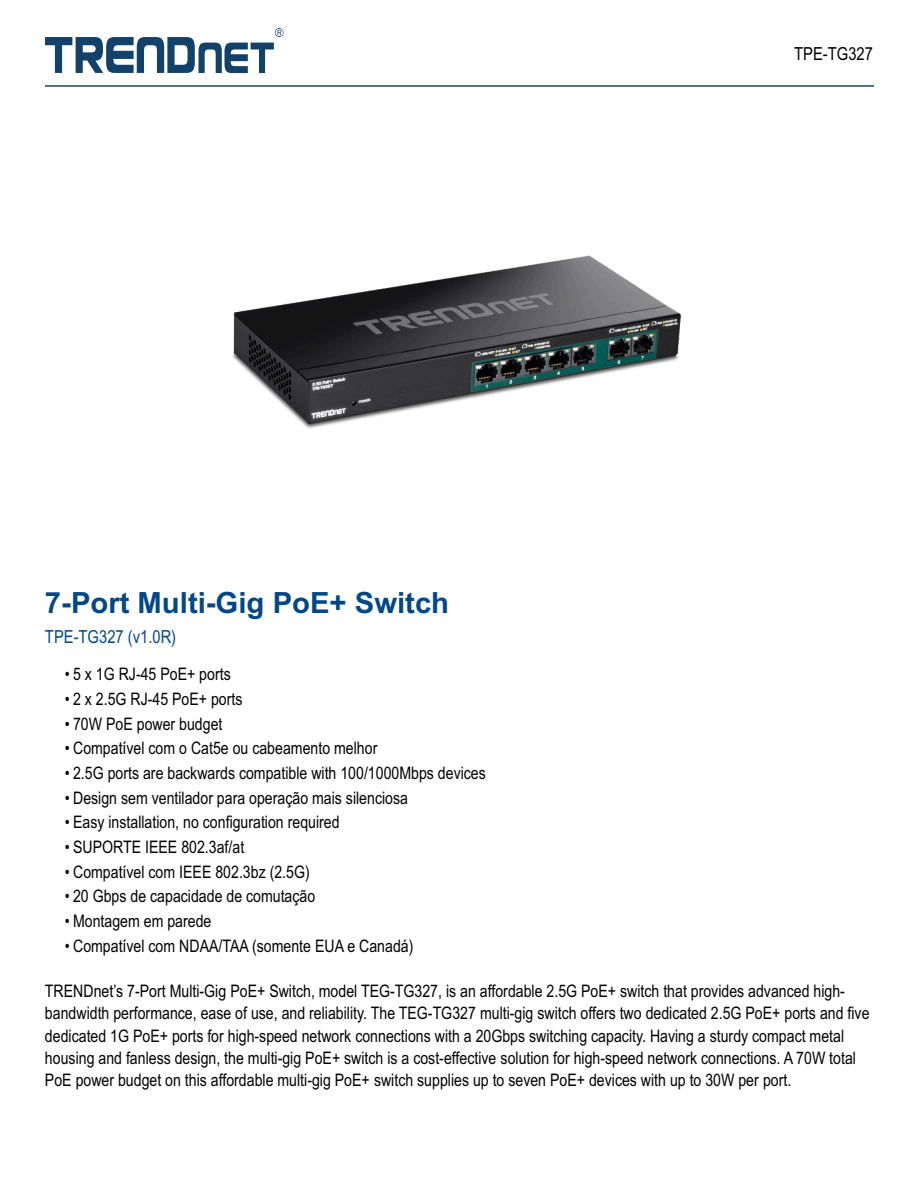
<style>
.page{position:relative;width:918px;height:1188px;background:#fff}
.page>*{position:absolute;margin:0;border:0;box-sizing:border-box;transform-origin:0 0}
.t1{font:700 29.25px "Arial";color:#034886}
.t2{font:18px "Arial Narrow";color:#034886}
.t3{font:18px "Arial Narrow";color:#000}
.t4{font:17.25px/22.5px "Arial Narrow";color:#000}
</style>
<div class="page">
<svg style="left:45px;top:28px;width:239px;height:45px"></svg>
<img style="left:232px;top:255px;width:449px;height:174px">
<hr style="left:45px;top:85px;width:829px;height:2px;background:#32537d">
<p class="t3" style="left:794px;top:47px;width:80px">TPE-TG327</p>
<h1 class="t1" style="left:45px;top:591px;width:406px">7-Port Multi-Gig PoE+ Switch</h1>
<p class="t2" style="left:45px;top:630px;width:133px">TPE-TG327 (v1.0R)</p>
<p class="t4" style="left:65px;top:665px;width:167px">• 5 x 1G RJ-45 PoE+ ports</p>
<p class="t4" style="left:65px;top:689px;width:179px">• 2 x 2.5G RJ-45 PoE+ ports</p>
<p class="t4" style="left:65px;top:714px;width:159px">• 70W PoE power budget</p>
<p class="t4" style="left:65px;top:739px;width:314px">• Compatível com o Cat5e ou cabeamento melhor</p>
<p class="t4" style="left:65px;top:763px;width:423px">• 2.5G ports are backwards compatible with 100/1000Mbps devices</p>
<p class="t4" style="left:65px;top:788px;width:345px">• Design sem ventilador para operação mais silenciosa</p>
<p class="t4" style="left:65px;top:813px;width:276px">• Easy installation, no configuration required</p>
<p class="t4" style="left:65px;top:837px;width:181px">• SUPORTE IEEE 802.3af/at</p>
<p class="t4" style="left:65px;top:862px;width:246px">• Compatível com IEEE 802.3bz (2.5G)</p>
<p class="t4" style="left:65px;top:887px;width:252px">• 20 Gbps de capacidade de comutação</p>
<p class="t4" style="left:65px;top:911px;width:148px">• Montagem em parede</p>
<p class="t4" style="left:65px;top:936px;width:350px">• Compatível com NDAA/TAA (somente EUA e Canadá)</p>
<p class="t4" style="left:45px;top:981px;width:826px">TRENDnet’s 7-Port Multi-Gig PoE+ Switch, model TEG-TG327, is an affordable 2.5G PoE+ switch that provides advanced high&shy;bandwidth performance, ease of use, and reliability. The TEG-TG327 multi-gig switch offers two dedicated 2.5G PoE+ ports and five dedicated 1G PoE+ ports for high-speed network connections with a 20Gbps switching capacity. Having a sturdy compact metal housing and fanless design, the multi-gig PoE+ switch is a cost-effective solution for high-speed network connections. A 70W total PoE power budget on this affordable multi-gig PoE+ switch supplies up to seven PoE+ devices with up to 30W per port.</p>
</div>
